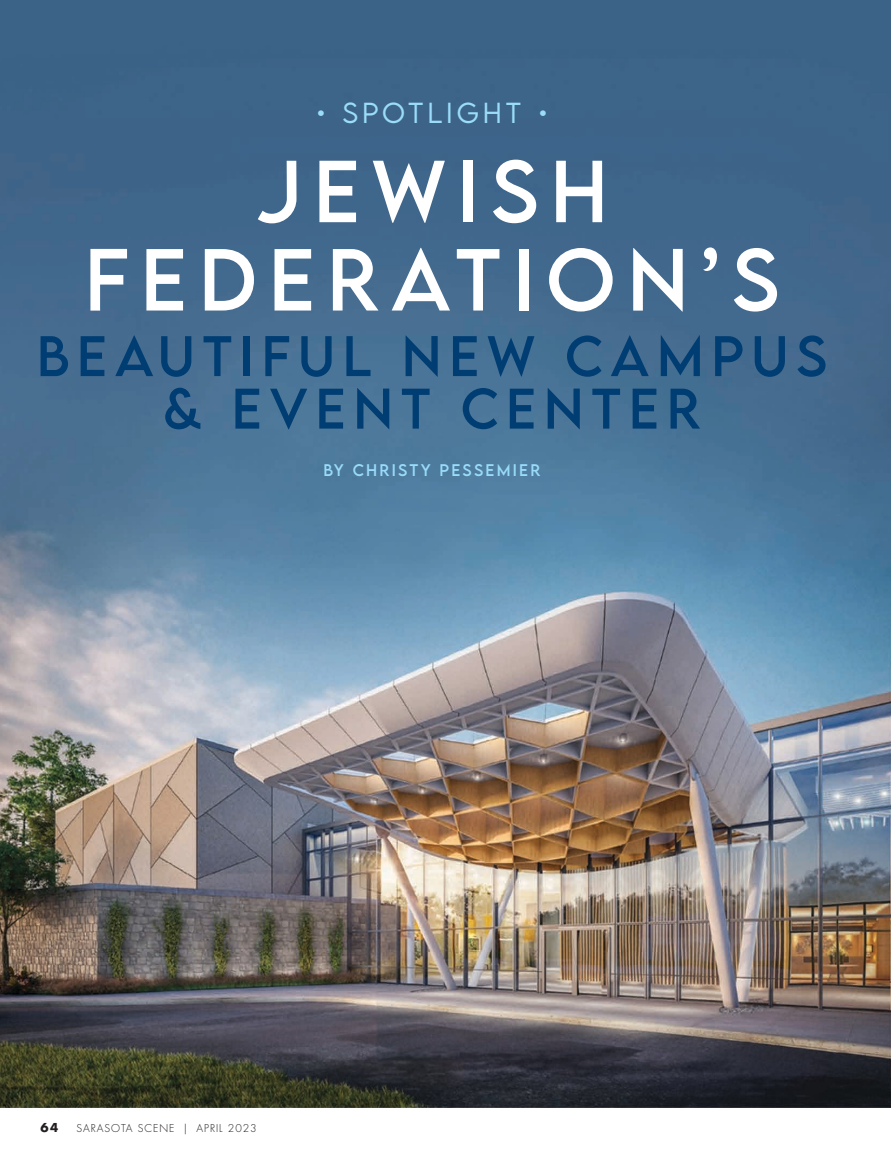
<style>
.page{position:relative;width:891px;height:1161px;background:#fff}
.page>*{position:absolute;margin:0;border:0;box-sizing:border-box;transform-origin:0 0}
.t1{font:78.15px/88.3px "LEMONMILK";letter-spacing:.15em;color:#fff;text-align:center}
.t2{font:50.7px/52.5px "LEMONMILK";letter-spacing:.15em;color:#003d73;text-align:center}
.t3{font:300 25.8px "LEMONMILK";letter-spacing:.15em;color:#9adcf9}
.t4{font:15px "LEMONMILK";letter-spacing:.15em;color:#99dbf9}
.t5{font:700 12px "Futura";color:#231f20}
.t6{font:300 10.5px "Futura Std";letter-spacing:.09em;color:#231f20}
</style>
<div class="page">
<img style="left:0;top:0;width:891px;height:1107px">
<p class="t3" style="left:315px;top:96px;width:236px">• spotlight •</p>
<h1 class="t1" style="left:85px;top:148px;width:696px">JEWISH<br>FEDERATION’S</h1>
<p class="t2" style="left:37px;top:330px;width:792px">BEAUTIFUL NEW CAMPUS &amp; EVENT CENTER</p>
<p class="t4" style="left:324px;top:460px;width:218px">BY CHRISTY PESSEMIER</p>
<p class="t5" style="left:40px;top:1119px;width:19px">64</p>
<p class="t6" style="left:76px;top:1122px;width:182px">SARASOTA SCENE | APRIL 2023</p>
</div>
